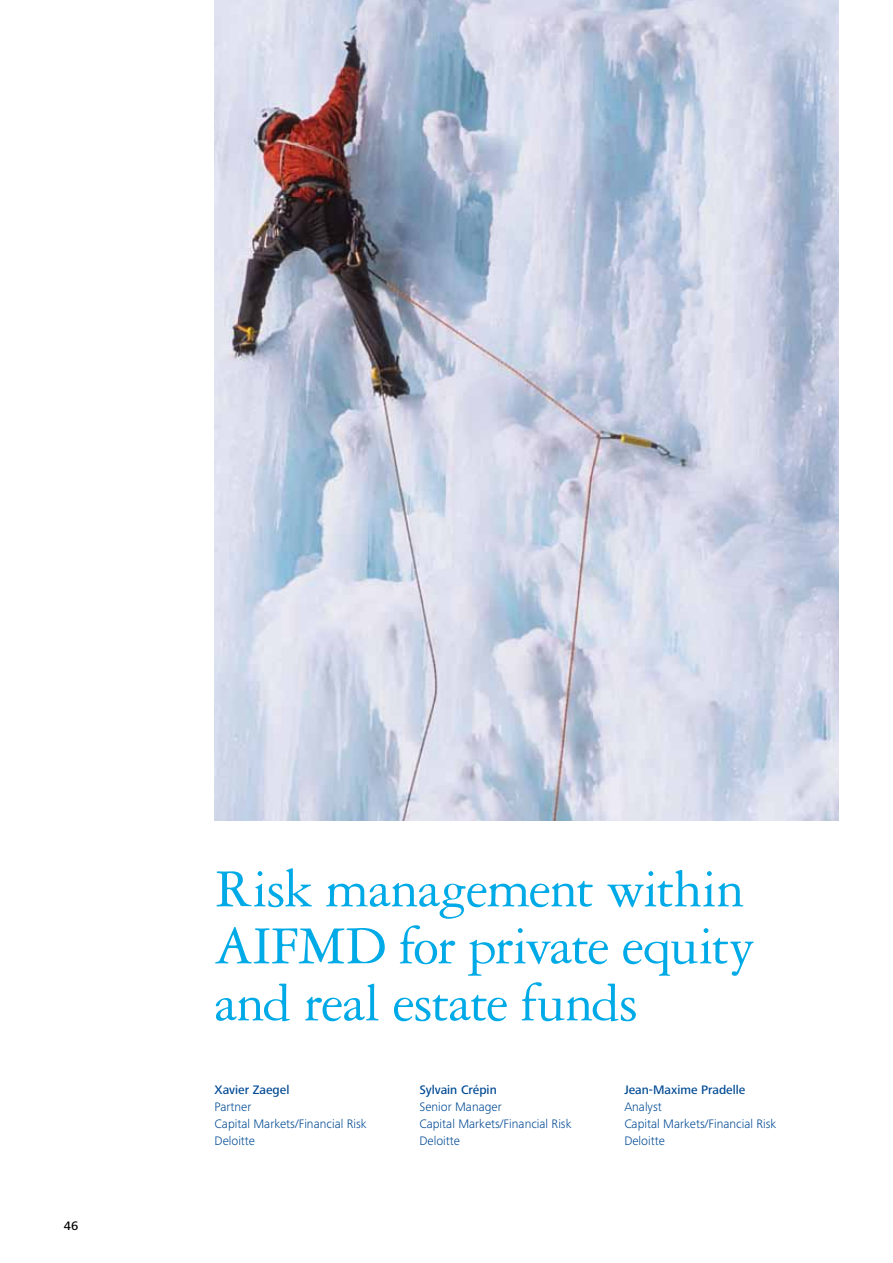
<style>
.page{position:relative;width:893px;height:1263px;background:#fff}
.page>*{position:absolute;margin:0;border:0;box-sizing:border-box;transform-origin:0 0}
.t1{font:57px/57px "Garamond 3 LT Std";letter-spacing:-.025em;color:#00aae7}
.t2{font:300 12.75px/17.2px "Frutiger Next Pro";color:#004a94}
.t3{font:500 12.75px "Frutiger Next Pro";color:#004a94}
.t4{font:500 12.75px "Frutiger Next Pro";color:#000}
</style>
<div class="page">
<img style="left:215px;top:0;width:624px;height:821px">
<p class="t4" style="left:64px;top:1218px;width:16px">46</p>
<h1 class="t1" style="left:215px;top:861px;width:542px">Risk management within<br>AIFMD for private equity and real estate funds</h1>
<p class="t3" style="left:215px;top:1082px;width:76px">Xavier Zaegel</p>
<p class="t2" style="left:215px;top:1098px;width:154px">Partner<br>Capital Markets/Financial Risk<br>Deloitte</p>
<p class="t3" style="left:419px;top:1082px;width:79px">Sylvain Crépin</p>
<p class="t2" style="left:419px;top:1098px;width:154px">Senior Manager<br>Capital Markets/Financial Risk<br>Deloitte</p>
<p class="t3" style="left:624px;top:1082px;width:122px">Jean-Maxime Pradelle</p>
<p class="t2" style="left:624px;top:1098px;width:154px">Analyst<br>Capital Markets/Financial Risk<br>Deloitte</p>
</div>
